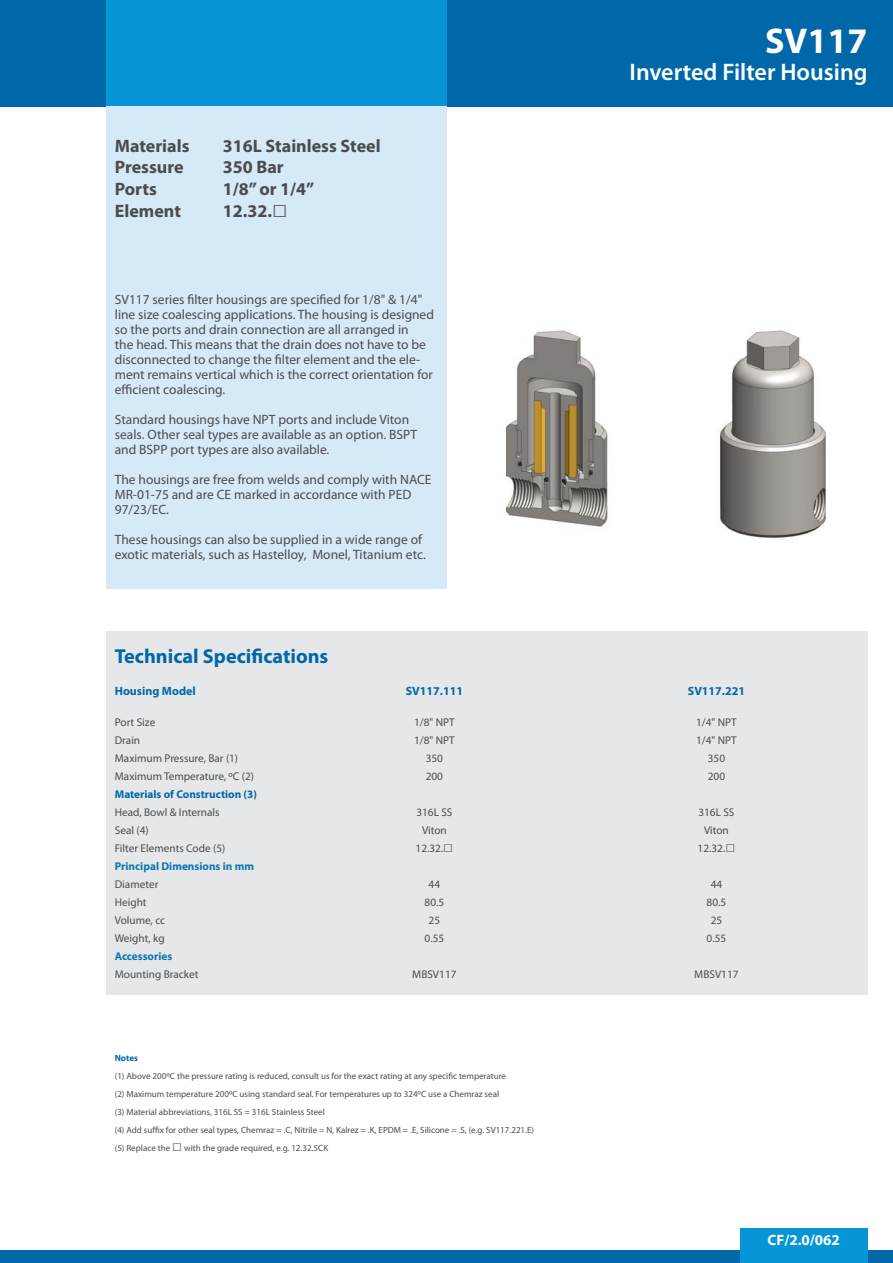
<style>
.page{position:relative;width:893px;height:1263px;background:#fff}
.page>*{position:absolute;margin:0;border:0;box-sizing:border-box;transform-origin:0 0}
.t1{font:700 36px "Myriad Pro";color:#fff}
.t2{font:600 24px "Myriad Pro";color:#fff}
.t3{font:700 20.25px "Myriad Pro";color:#0068a9}
.t4{font:700 18px "Myriad Pro";color:#4b4c4d}
.t5{font:700 15px "Myriad Pro";color:#fff}
.t6{font:13.5px/15px "Myriad Pro";color:#4b4c4d}
.t7{font:700 12px "Myriad Pro";color:#0068a9}
.t8{font:11.25px "Myriad Pro";color:#4b4c4d}
.t9{font:700 11.25px "Myriad Pro";color:#0b76b3}
.t10{font:700 11.25px "Myriad Pro";color:#0068a9}
.t11{font:9px "Myriad Pro";color:#4b4c4d}
.t12{font:700 9px "Myriad Pro";color:#0068a9}
.s1{font-family:"Trebuchet MS";font-size:25.5px}
.s2{font-size:12px}
.s3{font-family:"Trebuchet MS";font-weight:700;font-size:16.5px}
.s4{font-size:9.75px}
</style>
<div class="page">
<div style="left:0;top:0;width:893px;height:106px;background:#0068a9"></div>
<div style="left:106px;top:0;width:340px;height:106px;background:#0696d7"></div>
<div style="left:106px;top:106px;width:340px;height:482px;background:#d6e9f7"></div>
<div style="left:0;top:1250px;width:893px;height:13px;background:#0068a9"></div>
<div style="left:740px;top:1228px;width:127px;height:35px;background:#0696d7"></div>
<div style="left:106px;top:631px;width:761px;height:363px;background:#e6e7e9"></div>
<img style="left:505px;top:330px;width:103px;height:197px">
<img style="left:720px;top:330px;width:106px;height:209px">
<p class="t4" style="left:115px;top:134px;width:76px">Materials</p>
<p class="t4" style="left:223px;top:134px;width:159px">316L Stainless Steel</p>
<p class="t4" style="left:115px;top:156px;width:70px">Pressure</p>
<p class="t4" style="left:223px;top:156px;width:62px">350 Bar</p>
<p class="t4" style="left:115px;top:177px;width:44px">Ports</p>
<p class="t4" style="left:223px;top:177px;width:93px">1/8” or 1/4”</p>
<p class="t4" style="left:115px;top:199px;width:68px">Element</p>
<p class="t4" style="left:223px;top:199px;width:66px">12.32.<span class="s1">□</span></p>
<p class="t6" style="left:115px;top:291px;width:321px">SV117 series filter housings are specified for 1/8" &amp; 1/4" line size coalescing applications. The housing is designed so the ports and drain connection are all arranged in<br>the head. This means that the drain does not have to be disconnected to change the filter element and the ele&shy;ment remains vertical which is the correct orientation for efficient coalescing.</p>
<p class="t6" style="left:115px;top:411px;width:304px">Standard housings have NPT ports and include Viton seals. Other seal types are available as an option. BSPT and BSPP port types are also available.</p>
<p class="t6" style="left:115px;top:471px;width:318px">The housings are free from welds and comply with NACE<br>MR-01-75 and are CE marked in accordance with PED<br>97/23/EC.</p>
<p class="t6" style="left:115px;top:531px;width:313px">These housings can also be supplied in a wide range of exotic materials, such as Hastelloy, Monel, Titanium etc.</p>
<p class="t3" style="left:115px;top:643px;width:215px">Technical Specifications</p>
<p class="t7" style="left:115px;top:683px;width:83px">Housing Model</p>
<p class="t8" style="left:115px;top:715px;width:42px">Port Size</p>
<p class="t8" style="left:115px;top:733px;width:27px">Drain</p>
<p class="t8" style="left:115px;top:751px;width:125px">Maximum Pressure, Bar (1)</p>
<p class="t8" style="left:115px;top:769px;width:141px">Maximum Temperature, <span class="s2">o</span>C (2)</p>
<p class="t10" style="left:115px;top:787px;width:144px">Materials of Construction (3)</p>
<p class="t8" style="left:115px;top:805px;width:106px">Head, Bowl &amp; Internals</p>
<p class="t8" style="left:115px;top:823px;width:35px">Seal (4)</p>
<p class="t8" style="left:115px;top:841px;width:112px">Filter Elements Code (5)</p>
<p class="t9" style="left:115px;top:859px;width:141px">Principal Dimensions in mm</p>
<p class="t8" style="left:115px;top:877px;width:45px">Diameter</p>
<p class="t8" style="left:115px;top:895px;width:33px">Height</p>
<p class="t8" style="left:115px;top:913px;width:52px">Volume, cc</p>
<p class="t8" style="left:115px;top:931px;width:51px">Weight, kg</p>
<p class="t9" style="left:115px;top:949px;width:59px">Accessories</p>
<p class="t8" style="left:115px;top:967px;width:85px">Mounting Bracket</p>
<p class="t7" style="left:406px;top:683px;width:59px">SV117.111</p>
<p class="t8" style="left:414px;top:715px;width:42px">1/8" NPT</p>
<p class="t8" style="left:414px;top:733px;width:42px">1/8" NPT</p>
<p class="t8" style="left:426px;top:751px;width:19px">350</p>
<p class="t8" style="left:426px;top:769px;width:19px">200</p>
<p class="t8" style="left:416px;top:805px;width:38px">316L SS</p>
<p class="t8" style="left:422px;top:823px;width:26px">Viton</p>
<p class="t8" style="left:416px;top:841px;width:39px">12.32.<span class="s3">□</span></p>
<p class="t8" style="left:429px;top:877px;width:13px">44</p>
<p class="t8" style="left:425px;top:895px;width:21px">80.5</p>
<p class="t8" style="left:429px;top:913px;width:13px">25</p>
<p class="t8" style="left:425px;top:931px;width:21px">0.55</p>
<p class="t8" style="left:412px;top:967px;width:46px">MBSV117</p>
<p class="t12" style="left:115px;top:1052px;width:25px">Notes</p>
<p class="t11" style="left:115px;top:1070px;width:393px">(1) Above 200<span class="s4">o</span>C the pressure rating is reduced, consult us for the exact rating at any specific temperature</p>
<p class="t11" style="left:115px;top:1088px;width:386px">(2) Maximum temperature 200<span class="s4">o</span>C using standard seal. For temperatures up to 324<span class="s4">o</span>C use a Chemraz seal</p>
<p class="t11" style="left:115px;top:1106px;width:212px">(3) Material abbreviations, 316L SS = 316L Stainless Steel</p>
<p class="t11" style="left:115px;top:1124px;width:421px">(4) Add suffix for other seal types, Chemraz = .C, Nitrile = N, Kalrez = .K, EPDM = .E, Silicone = .S, (e.g. SV117.221.E)</p>
<p class="t11" style="left:115px;top:1142px;width:215px">(5) Replace the <span class="s3">□</span> with the grade required, e.g. 12.32.5CK</p>
<p class="t1" style="left:765px;top:17px;width:104px">SV117</p>
<p class="t2" style="left:630px;top:57px;width:239px">Inverted Filter Housing</p>
<p class="t7" style="left:688px;top:683px;width:59px">SV117.221</p>
<p class="t8" style="left:696px;top:715px;width:42px">1/4" NPT</p>
<p class="t8" style="left:696px;top:733px;width:42px">1/4" NPT</p>
<p class="t8" style="left:708px;top:751px;width:19px">350</p>
<p class="t8" style="left:708px;top:769px;width:19px">200</p>
<p class="t8" style="left:698px;top:805px;width:38px">316L SS</p>
<p class="t8" style="left:704px;top:823px;width:26px">Viton</p>
<p class="t8" style="left:698px;top:841px;width:39px">12.32.<span class="s3">□</span></p>
<p class="t8" style="left:711px;top:877px;width:13px">44</p>
<p class="t8" style="left:707px;top:895px;width:21px">80.5</p>
<p class="t8" style="left:711px;top:913px;width:13px">25</p>
<p class="t8" style="left:707px;top:931px;width:21px">0.55</p>
<p class="t8" style="left:694px;top:967px;width:46px">MBSV117</p>
<p class="t5" style="left:767px;top:1230px;width:74px">CF/2.0/062</p>
</div>
